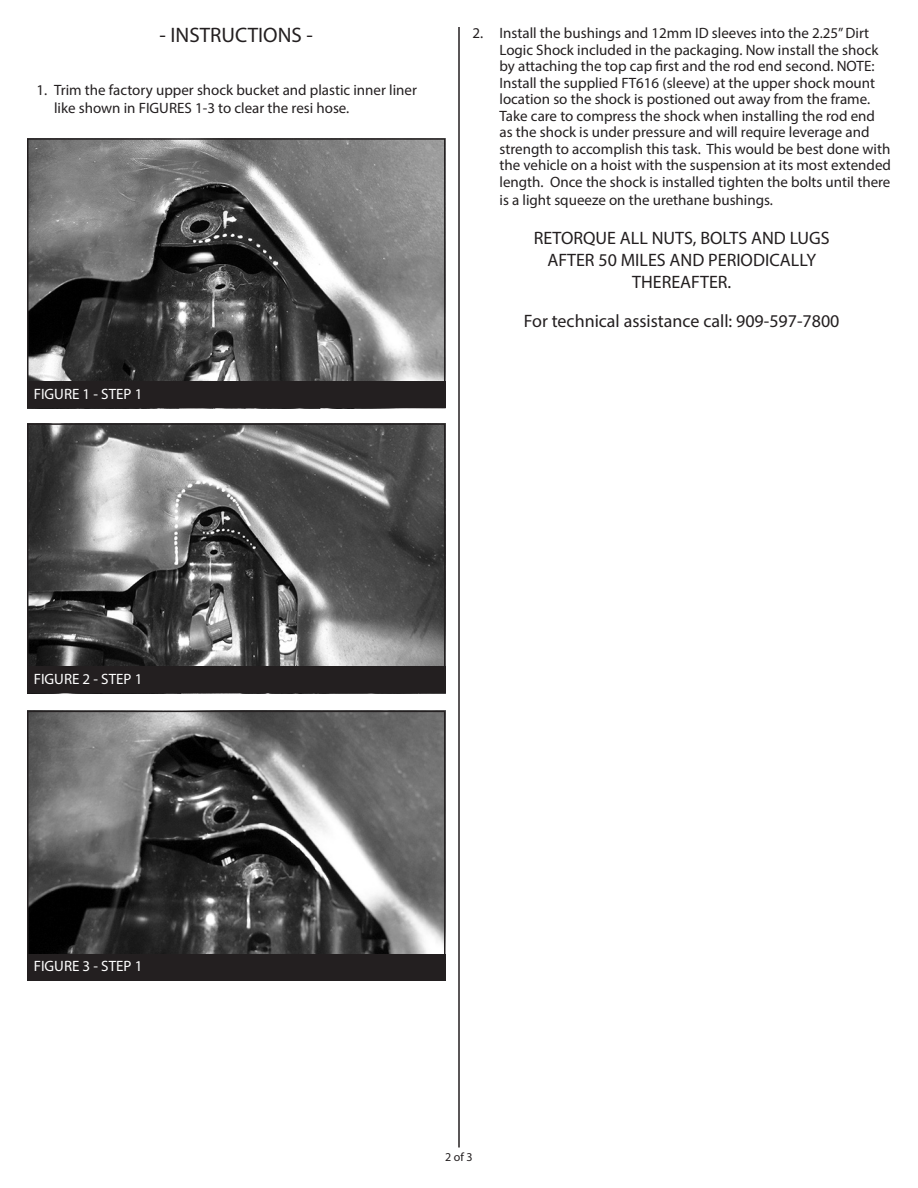
<style>
.page{position:relative;width:918px;height:1188px;background:#fff}
.page>*{position:absolute;margin:0;border:0;box-sizing:border-box;transform-origin:0 0}
.t1{font:21px "Myriad Pro";color:#231f20}
.t2{font:18px/21.6px "Myriad Pro";color:#231f20;text-align:center}
.t3{font:15px/16.5px "Myriad Pro";color:#231f20}
.t4{font:15px "Myriad Pro";color:#fff}
.t5{font:12px "Myriad Pro";color:#231f20}
</style>
<div class="page">
<hr style="left:458px;top:27px;width:2px;height:1121px;background:#231f20">
<img style="left:30px;top:141px;width:413px;height:240px">
<div style="left:27px;top:138px;width:419px;height:270px;border:2px solid #231f20"></div>
<div style="left:27px;top:381px;width:419px;height:27px;background:#231f20"></div>
<img style="left:30px;top:426px;width:413px;height:240px">
<div style="left:27px;top:423px;width:419px;height:270px;border:2px solid #231f20"></div>
<div style="left:27px;top:666px;width:419px;height:27px;background:#231f20"></div>
<img style="left:30px;top:714px;width:413px;height:240px">
<div style="left:27px;top:711px;width:419px;height:270px;border:2px solid #231f20"></div>
<div style="left:27px;top:954px;width:419px;height:27px;background:#231f20"></div>
<p class="t1" style="left:160px;top:22px;width:155px">- INSTRUCTIONS -</p>
<p class="t3" style="left:54px;top:81px;width:365px;line-height:18px;text-indent:-18px">1. Trim the factory upper shock bucket and plastic inner liner like shown in FIGURES 1-3 to clear the resi hose.</p>
<p class="t4" style="left:34px;top:384px;width:110px">FIGURE 1 - STEP 1</p>
<p class="t3" style="left:500px;top:25px;width:393px;text-indent:-27px">2. Install the bushings and 12mm ID sleeves into the 2.25” Dirt Logic Shock included in the packaging. Now install the shock by attaching the top cap first and the rod end second. NOTE:<br>Install the supplied FT616 (sleeve) at the upper shock mount location so the shock is postioned out away from the frame.<br>Take care to compress the shock when installing the rod end as the shock is under pressure and will require leverage and strength to accomplish this task. This would be best done with the vehicle on a hoist with the suspension at its most extended length. Once the shock is installed tighten the bolts until there</p>
<p class="t3" style="left:500px;top:191px;width:275px">is a light squeeze on the urethane bushings.</p>
<p class="t2" style="left:534px;top:227px;width:297px">RETORQUE ALL NUTS, BOLTS AND LUGS<br>AFTER 50 MILES AND PERIODICALLY<br>THEREAFTER.</p>
<p class="t2" style="left:524px;top:310px;width:317px">For technical assistance call: 909-597-7800</p>
<p class="t4" style="left:34px;top:670px;width:110px">FIGURE 2 - STEP 1</p>
<p class="t4" style="left:34px;top:957px;width:110px">FIGURE 3 - STEP 1</p>
<p class="t5" style="left:445px;top:1150px;width:29px">2 of 3</p>
</div>
